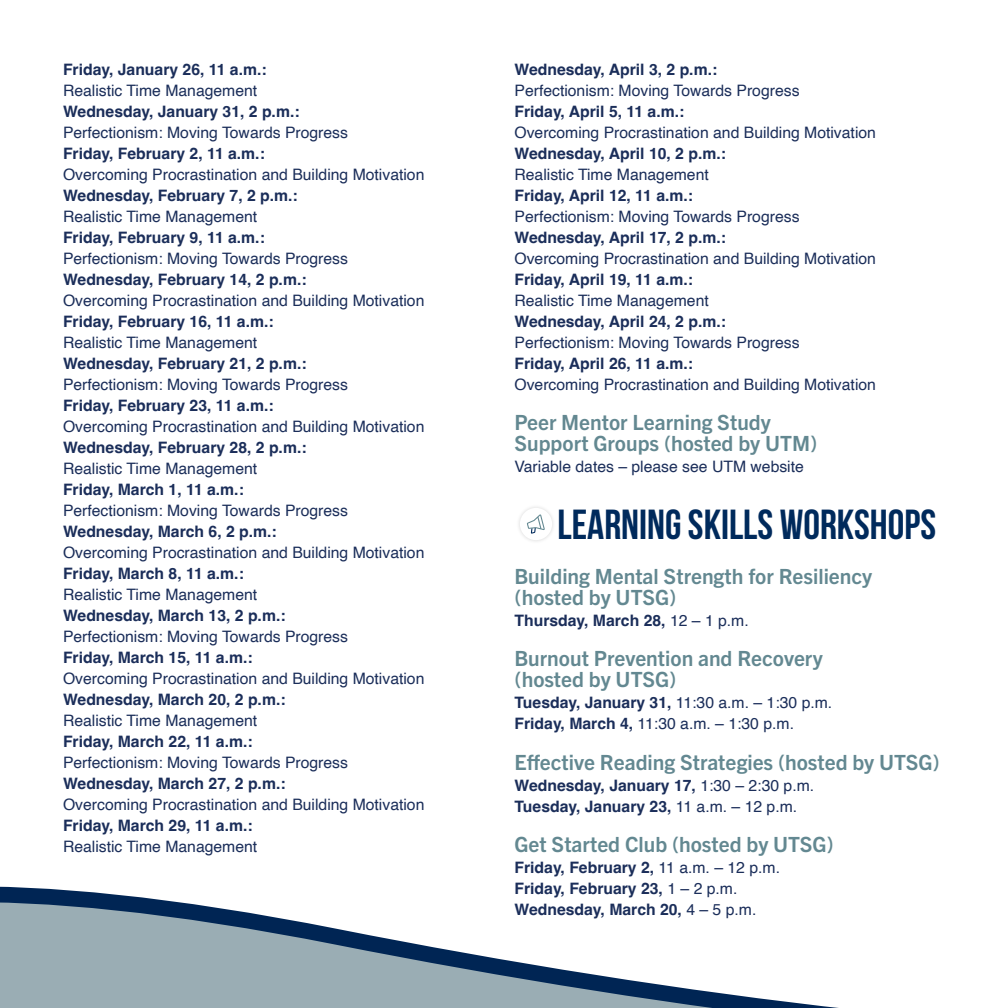
<style>
.page{position:relative;width:1008px;height:1008px;background:#fff}
.page>*{position:absolute;margin:0;border:0;box-sizing:border-box;transform-origin:0 0}
.t1{font:700 42px "Bebas Neue";color:#002a5c}
.t2{font:700 21px/21px "Trade Gothic Next LT Pro";color:#638891}
.t3{font:15.75px/21px "Helvetica";color:#1b2e5a}
.t4{font:700 15.75px/21px "Helvetica";color:#1b2e5a}
.s1{font-weight:700}
.s2{font-weight:400}
</style>
<div class="page">
<svg style="left:0;top:886px;width:839px;height:122px"></svg>
<svg style="left:527px;top:514px;width:18px;height:20px"></svg>
<p class="t4" style="left:63px;top:61px;width:205px">Friday, January 26, 11 a.m.:</p>
<p class="t3" style="left:63px;top:80px;width:363px">Realistic Time Management<br><span class="s1">Wednesday, January 31, 2 p.m.:<br></span>Perfectionism: Moving Towards Progress<br><span class="s1">Friday, February 2, 11 a.m.:<br></span>Overcoming Procrastination and Building Motivation <span class="s1">Wednesday, February 7, 2 p.m.:<br></span>Realistic Time Management<br><span class="s1">Friday, February 9, 11 a.m.:<br></span>Perfectionism: Moving Towards Progress <span class="s1">Wednesday, February 14, 2 p.m.:<br></span>Overcoming Procrastination and Building Motivation <span class="s1">Friday, February 16, 11 a.m.:<br></span>Realistic Time Management<br><span class="s1">Wednesday, February 21, 2 p.m.:<br></span>Perfectionism: Moving Towards Progress<br><span class="s1">Friday, February 23, 11 a.m.:<br></span>Overcoming Procrastination and Building Motivation <span class="s1">Wednesday, February 28, 2 p.m.:<br></span>Realistic Time Management<br><span class="s1">Friday, March 1, 11 a.m.:<br></span>Perfectionism: Moving Towards Progress <span class="s1">Wednesday, March 6, 2 p.m.:<br></span>Overcoming Procrastination and Building Motivation <span class="s1">Friday, March 8, 11 a.m.:<br></span>Realistic Time Management<br><span class="s1">Wednesday, March 13, 2 p.m.:<br></span>Perfectionism: Moving Towards Progress<br><span class="s1">Friday, March 15, 11 a.m.:<br></span>Overcoming Procrastination and Building Motivation <span class="s1">Wednesday, March 20, 2 p.m.:<br></span>Realistic Time Management<br><span class="s1">Friday, March 22, 11 a.m.:<br></span>Perfectionism: Moving Towards Progress</p>
<p class="t4" style="left:63px;top:774px;width:224px">Wednesday, March 27, 2 p.m.:</p>
<p class="t3" style="left:63px;top:794px;width:363px">Overcoming Procrastination and Building Motivation</p>
<p class="t4" style="left:63px;top:816px;width:191px">Friday, March 29, 11 a.m.:</p>
<p class="t3" style="left:63px;top:836px;width:196px">Realistic Time Management</p>
<p class="t4" style="left:515px;top:60px;width:204px">Wednesday, April 3, 2 p.m.:</p>
<p class="t3" style="left:515px;top:80px;width:287px">Perfectionism: Moving Towards Progress</p>
<p class="t4" style="left:515px;top:102px;width:171px">Friday, April 5, 11 a.m.:</p>
<p class="t3" style="left:515px;top:122px;width:363px">Overcoming Procrastination and Building Motivation<br><span class="s1">Wednesday, April 10, 2 p.m.:<br></span>Realistic Time Management</p>
<p class="t4" style="left:515px;top:186px;width:180px">Friday, April 12, 11 a.m.:</p>
<p class="t3" style="left:515px;top:206px;width:363px">Perfectionism: Moving Towards Progress<br><span class="s1">Wednesday, April 17, 2 p.m.:<br></span>Overcoming Procrastination and Building Motivation</p>
<p class="t4" style="left:515px;top:270px;width:180px">Friday, April 19, 11 a.m.:</p>
<p class="t3" style="left:515px;top:290px;width:287px">Realistic Time Management<br><span class="s1">Wednesday, April 24, 2 p.m.:<br></span>Perfectionism: Moving Towards Progress</p>
<p class="t4" style="left:515px;top:354px;width:180px">Friday, April 26, 11 a.m.:</p>
<p class="t3" style="left:515px;top:374px;width:363px">Overcoming Procrastination and Building Motivation</p>
<h2 class="t2" style="left:514px;top:411px;width:304px">Peer Mentor Learning Study<br>Support Groups (hosted by UTM)</h2>
<p class="t3" style="left:514px;top:457px;width:291px">Variable dates – please see UTM website</p>
<h1 class="t1" style="left:558px;top:501px;width:380px">LEARNING SKILLS WORKSHOPS</h1>
<h2 class="t2" style="left:514px;top:565px;width:359px">Building Mental Strength for Resiliency (hosted by UTSG)</h2>
<p class="t4" style="left:514px;top:612px;width:236px">Thursday, March 28, <span class="s2">12 – 1 p.m.</span></p>
<h2 class="t2" style="left:514px;top:647px;width:310px">Burnout Prevention and Recovery (hosted by UTSG)</h2>
<p class="t3" style="left:514px;top:693px;width:319px"><span class="s1">Tuesday, January 31,</span> 11:30 a.m. – 1:30 p.m.<br><span class="s1">Friday, March 4,</span> 11:30 a.m. – 1:30 p.m.</p>
<h2 class="t2" style="left:514px;top:750px;width:427px">Effective Reading Strategies (hosted by UTSG)</h2>
<p class="t4" style="left:514px;top:776px;width:301px">Wednesday, January 17, <span class="s2">1:30 – 2:30 p.m.<br></span>Tuesday, January 23, <span class="s2">11 a.m. – 12 p.m.</span></p>
<p class="t2" style="left:514px;top:832px;width:321px">Get Started Club (hosted by UTSG)</p>
<p class="t4" style="left:514px;top:859px;width:267px">Friday, February 2, <span class="s2">11 a.m. – 12 p.m.<br></span>Friday, February 23, <span class="s2">1 – 2 p.m.<br></span>Wednesday, March 20, <span class="s2">4 – 5 p.m.</span></p>
</div>
